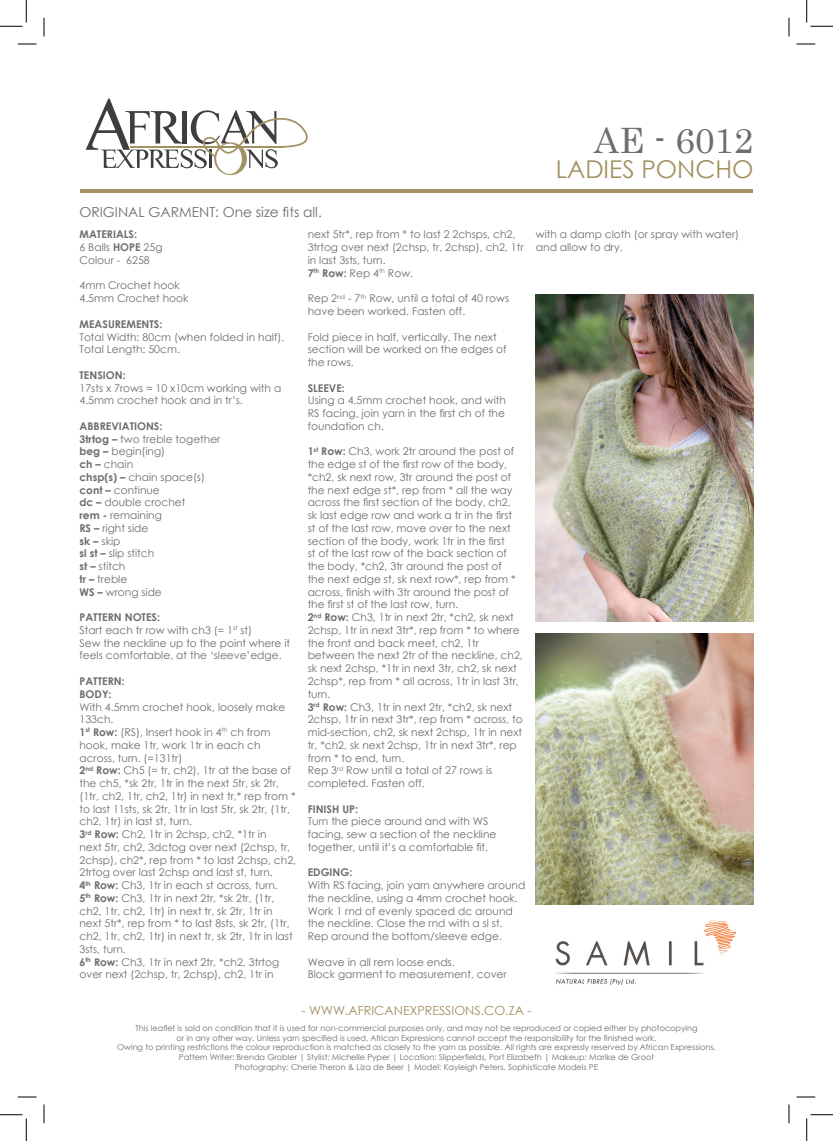
<style>
.page{position:relative;width:833px;height:1141px;background:#fff}
.page>*{position:absolute;margin:0;border:0;box-sizing:border-box;transform-origin:0 0}
.t1{font:35px "Century";color:#6c6d70}
.t2{font:24.5px "Century Gothic";color:#a29161}
.t3{font:13.75px "Century Gothic";color:#6c6d70}
.t4{font:12.5px "Century Gothic";color:#a29161}
.t5{font:10.62px/12.8px "Century Gothic";color:#6c6d70}
.t6{font:700 10.62px "Century Gothic";color:#6c6d70}
.t7{font:8.12px "Century Gothic";color:#6c6d70}
.s1{font-weight:700}
</style>
<div class="page">
<hr style="left:80px;top:189px;width:672px;height:4px;background:#a29161">
<img style="left:555px;top:920px;width:180px;height:64px">
<svg style="left:86px;top:98px;width:221px;height:77px"></svg>
<img style="left:535px;top:294px;width:218px;height:327px">
<img style="left:535px;top:633px;width:218px;height:271px">
<svg style="left:18px;top:43px;width:18px;height:2px"></svg>
<svg style="left:796px;top:43px;width:18px;height:2px"></svg>
<svg style="left:18px;top:1096px;width:18px;height:1px"></svg>
<svg style="left:796px;top:1096px;width:18px;height:1px"></svg>
<svg style="left:43px;top:18px;width:2px;height:18px"></svg>
<svg style="left:43px;top:1104px;width:2px;height:19px"></svg>
<svg style="left:788px;top:18px;width:1px;height:18px"></svg>
<svg style="left:788px;top:1104px;width:1px;height:19px"></svg>
<svg style="left:0;top:0;width:27px;height:27px"></svg>
<svg style="left:0;top:1114px;width:27px;height:26px"></svg>
<svg style="left:806px;top:0;width:26px;height:27px"></svg>
<svg style="left:806px;top:1114px;width:26px;height:26px"></svg>
<p class="t1" style="left:593px;top:111px;width:161px">AE - 6012</p>
<p class="t3" style="left:79px;top:203px;width:244px">ORIGINAL GARMENT: One size fits all.</p>
<p class="t2" style="left:555px;top:152px;width:199px">LADIES PONCHO</p>
<p class="t5" style="left:307px;top:228px;width:217px">next 5tr*, rep from * to last 2 2chsps, ch2,<br>3trtog over next (2chsp, tr, 2chsp), ch2, 1tr in last 3sts, turn.</p>
<p class="t5" style="left:307px;top:266px;width:107px"><span class="s1">7</span><sup>th</sup> <span class="s1">Row:</span> Rep 4<sup>th</sup> Row.</p>
<p class="t5" style="left:307px;top:292px;width:203px">Rep 2<sup>nd</sup> - 7<sup>th</sup> Row, until a total of 40 rows have been worked. Fasten off.</p>
<p class="t5" style="left:307px;top:330px;width:190px">Fold piece in half, vertically. The next</p>
<p class="t5" style="left:307px;top:343px;width:200px">section will be worked on the edges of the rows.</p>
<p class="t6" style="left:307px;top:379px;width:39px">SLEEVE:</p>
<p class="t5" style="left:307px;top:394px;width:200px;text-align:justify">Using a 4.5mm crochet hook, and with RS facing, join yarn in the first ch of the foundation ch.</p>
<p class="t5" style="left:307px;top:445px;width:209px"><span class="s1">1</span><sup>st</sup> <span class="s1">Row:</span> Ch3, work 2tr around the post of the edge st of the first row of the body, *ch2, sk next row, 3tr around the post of the next edge st*, rep from * all the way across the first section of the body, ch2, sk last edge row and work a tr in the first st of the last row, move over to the next section of the body, work 1tr in the first<br>st of the last row of the back section of the body, *ch2, 3tr around the post of the next edge st, sk next row*, rep from * across, finish with 3tr around the post of the first st of the last row, turn.</p>
<p class="t5" style="left:307px;top:610px;width:213px"><span class="s1">2</span><sup>nd</sup> <span class="s1">Row:</span> Ch3, 1tr in next 2tr, *ch2, sk next<br>2chsp, 1tr in next 3tr*, rep from * to where the front and back meet, ch2, 1tr</p>
<p class="t5" style="left:307px;top:649px;width:216px">between the next 2tr of the neckline, ch2, sk next 2chsp, *1tr in next 3tr, ch2, sk next 2chsp*, rep from * all across, 1tr in last 3tr, turn.</p>
<p class="t5" style="left:307px;top:700px;width:216px"><span class="s1">3</span><sup>rd</sup> <span class="s1">Row:</span> Ch3, 1tr in next 2tr, *ch2, sk next 2chsp, 1tr in next 3tr*, rep from * across, to mid-section, ch2, sk next 2chsp, 1tr in next tr, *ch2, sk next 2chsp, 1tr in next 3tr*, rep from * to end, turn.</p>
<p class="t5" style="left:307px;top:763px;width:186px">Rep 3<sup>rd</sup> Row until a total of 27 rows is</p>
<p class="t5" style="left:307px;top:776px;width:118px">completed. Fasten off.</p>
<p class="t6" style="left:307px;top:800px;width:52px">FINISH UP:</p>
<p class="t5" style="left:307px;top:814px;width:182px">Turn the piece around and with WS</p>
<p class="t5" style="left:307px;top:827px;width:190px">facing, sew a section of the neckline together, until it’s a comfortable fit.</p>
<p class="t6" style="left:307px;top:864px;width:46px">EDGING:</p>
<p class="t5" style="left:307px;top:878px;width:219px">With RS facing, join yarn anywhere around the neckline, using a 4mm crochet hook.<br>Work 1 rnd of evenly spaced dc around the neckline. Close the rnd with a sl st.<br>Rep around the bottom/sleeve edge.</p>
<p class="t5" style="left:307px;top:955px;width:148px">Weave in all rem loose ends.</p>
<p class="t5" style="left:307px;top:967px;width:200px">Block garment to measurement, cover</p>
<p class="t4" style="left:301px;top:1001px;width:231px">- WWW.AFRICANEXPRESSIONS.CO.ZA -</p>
<p class="t7" style="left:135px;top:1022px;width:563px">This leaflet is sold on condition that it is used for non-commercial purposes only, and may not be reproduced or copied either by photocopying</p>
<p class="t7" style="left:176px;top:1031px;width:481px">or in any other way. Unless yarn specified is used, African Expressions cannot accept the responsibility for the finished work.</p>
<p class="t7" style="left:117px;top:1041px;width:599px">Owing to printing restrictions the colour reproduction is matched as closely to the yarn as possible. All rights are expressly reserved by African Expressions.</p>
<p class="t7" style="left:179px;top:1051px;width:476px">Pattern Writer: Brenda Grobler | Stylist: Michelle Pyper | Location: Slipperfields, Port Elizabeth | Makeup: Marike de Groot</p>
<p class="t7" style="left:235px;top:1061px;width:364px">Photography: Cherie Theron &amp; Liza de Beer | Model: Kayleigh Peters, Sophisticate Models PE</p>
<p class="t5" style="left:535px;top:228px;width:205px">with a damp cloth (or spray with water) and allow to dry.</p>
<p class="t6" style="left:79px;top:226px;width:59px">MATERIALS:</p>
<p class="t5" style="left:79px;top:241px;width:85px">6 Balls <span class="s1">HOPE</span> 25g</p>
<p class="t5" style="left:79px;top:253px;width:72px">Colour - 6258</p>
<p class="t5" style="left:79px;top:279px;width:102px">4mm Crochet hook</p>
<p class="t5" style="left:79px;top:292px;width:110px">4.5mm Crochet hook</p>
<p class="t6" style="left:79px;top:316px;width:84px">MEASUREMENTS:</p>
<p class="t5" style="left:79px;top:330px;width:206px">Total Width: 80cm (when folded in half).</p>
<p class="t5" style="left:79px;top:343px;width:102px">Total Length: 50cm.</p>
<p class="t6" style="left:79px;top:367px;width:48px">TENSION:</p>
<p class="t5" style="left:79px;top:381px;width:203px">17sts x 7rows = 10 x10cm working with a<br>4.5mm crochet hook and in tr’s.</p>
<p class="t6" style="left:79px;top:418px;width:84px">ABBREVIATIONS:</p>
<p class="t5" style="left:79px;top:432px;width:142px"><span class="s1">3trtog –</span> two treble together</p>
<p class="t5" style="left:79px;top:445px;width:87px"><span class="s1">beg –</span> begin(ing)</p>
<p class="t5" style="left:79px;top:457px;width:55px"><span class="s1">ch –</span> chain</p>
<p class="t5" style="left:79px;top:470px;width:127px"><span class="s1">chsp(s) –</span> chain space(s)</p>
<p class="t5" style="left:79px;top:483px;width:82px"><span class="s1">cont –</span> continue</p>
<p class="t5" style="left:79px;top:496px;width:107px"><span class="s1">dc –</span> double crochet</p>
<p class="t5" style="left:79px;top:508px;width:84px"><span class="s1">rem -</span> remaining</p>
<p class="t5" style="left:79px;top:521px;width:70px"><span class="s1">RS –</span> right side</p>
<p class="t5" style="left:79px;top:534px;width:42px"><span class="s1">sk –</span> skip</p>
<p class="t5" style="left:79px;top:547px;width:76px"><span class="s1">sl st –</span> slip stitch</p>
<p class="t5" style="left:79px;top:559px;width:47px"><span class="s1">st –</span> stitch</p>
<p class="t5" style="left:79px;top:572px;width:49px"><span class="s1">tr –</span> treble</p>
<p class="t5" style="left:79px;top:585px;width:84px"><span class="s1">WS –</span> wrong side</p>
<p class="t6" style="left:79px;top:609px;width:82px">PATTERN NOTES:</p>
<p class="t5" style="left:79px;top:623px;width:174px">Start each tr row with ch3 (= 1<sup>st</sup> st)</p>
<p class="t5" style="left:79px;top:636px;width:212px">Sew the neckline up to the point where it feels comfortable, at the ‘sleeve’edge.</p>
<p class="t6" style="left:79px;top:673px;width:47px">PATTERN:</p>
<p class="t6" style="left:79px;top:685px;width:34px">BODY:</p>
<p class="t5" style="left:79px;top:700px;width:207px">With 4.5mm crochet hook, loosely make<br>133ch.</p>
<p class="t5" style="left:79px;top:725px;width:192px"><span class="s1">1</span><sup>st</sup> <span class="s1">Row:</span> (RS), Insert hook in 4<sup>th</sup> ch from hook, make 1tr, work 1tr in each ch across, turn. (=131tr)</p>
<p class="t5" style="left:79px;top:763px;width:217px"><span class="s1">2</span><sup>nd</sup> <span class="s1">Row:</span> Ch5 (= tr, ch2), 1tr at the base of the ch5, *sk 2tr, 1tr in the next 5tr, sk 2tr, (1tr, ch2, 1tr, ch2, 1tr) in next tr,* rep from * to last 11sts, sk 2tr, 1tr in last 5tr, sk 2tr, (1tr, ch2, 1tr) in last st, turn.</p>
<p class="t5" style="left:79px;top:827px;width:218px"><span class="s1">3</span><sup>rd</sup> <span class="s1">Row:</span> Ch2, 1tr in 2chsp, ch2, *1tr in<br>next 5tr, ch2, 3dctog over next (2chsp, tr, 2chsp), ch2*, rep from * to last 2chsp, ch2, 2trtog over last 2chsp and last st, turn.</p>
<p class="t5" style="left:79px;top:878px;width:200px"><span class="s1">4</span><sup>th</sup> <span class="s1">Row:</span> Ch3, 1tr in each st across, turn.</p>
<p class="t5" style="left:79px;top:891px;width:214px"><span class="s1">5</span><sup>th</sup> <span class="s1">Row:</span> Ch3, 1tr in next 2tr, *sk 2tr, (1tr, ch2, 1tr, ch2, 1tr) in next tr, sk 2tr, 1tr in next 5tr*, rep from * to last 8sts, sk 2tr, (1tr, ch2, 1tr, ch2, 1tr) in next tr, sk 2tr, 1tr in last 3sts, turn.</p>
<p class="t5" style="left:79px;top:955px;width:201px"><span class="s1">6</span><sup>th</sup> <span class="s1">Row:</span> Ch3, 1tr in next 2tr, *ch2, 3trtog over next (2chsp, tr, 2chsp), ch2, 1tr in</p>
</div>
